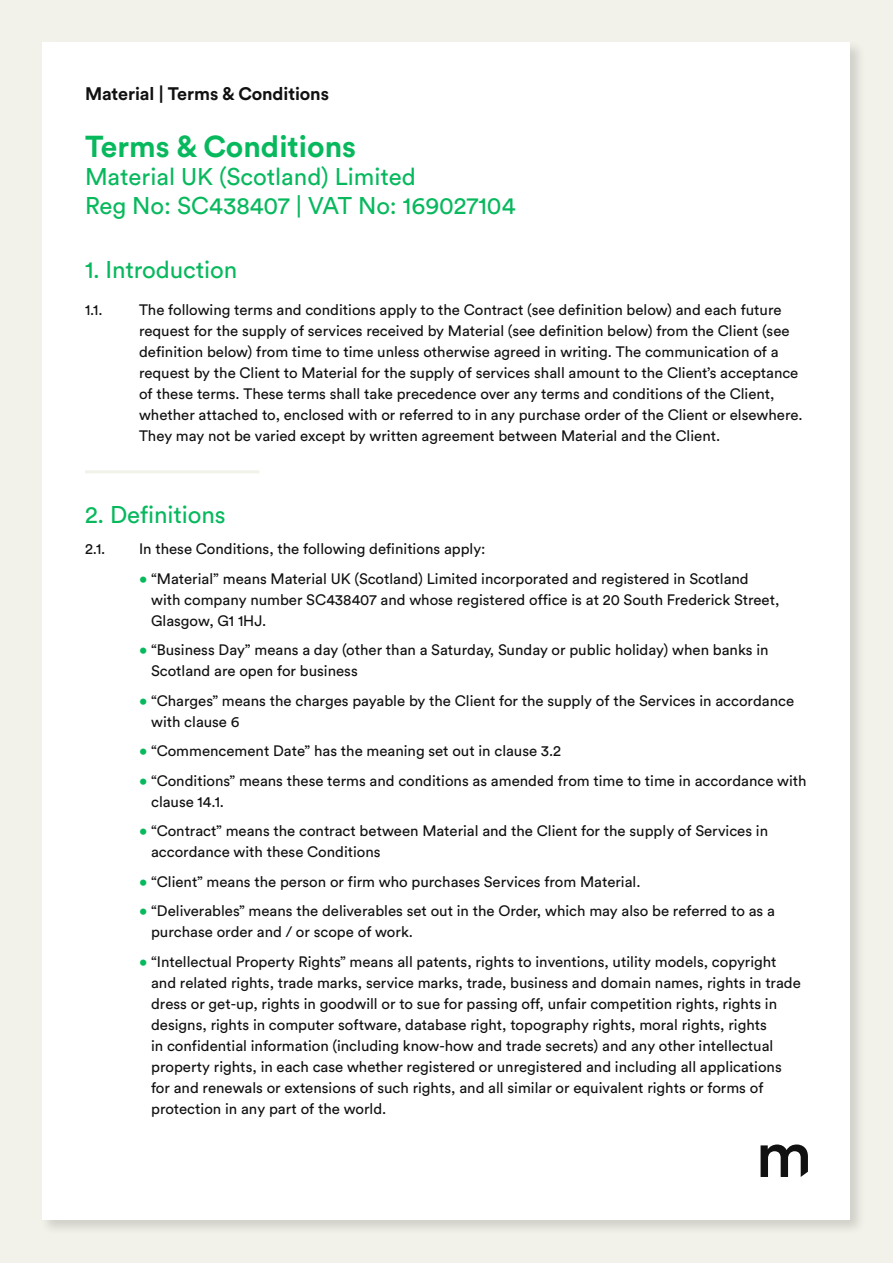
<style>
.page{position:relative;width:893px;height:1263px;background:#f2f2ea}
.page>*{position:absolute;margin:0;border:0;box-sizing:border-box;transform-origin:0 0}
.t1{font:700 30px "Circular Std";color:#07b85d}
.t2{font:24px "Circular Std";letter-spacing:-.005em;color:#07b85d}
.t3{font:700 18px "Circular Std";letter-spacing:-.005em;color:#111}
.t4{font:15px/21px "Circular Std";color:#111}
.s1{color:#07b85d}
</style>
<div class="page">
<div style="left:40px;top:40px;width:826px;height:1196px;background:#111;opacity:.15"></div>
<div style="left:43px;top:43px;width:807px;height:1177px;background:#fff"></div>
<svg style="left:761px;top:1144px;width:47px;height:33px"></svg>
<hr style="left:85px;top:470px;width:174px;height:3px;background:#f2f2ea">
<p class="t3" style="left:85px;top:82px;width:245px">Material | Terms &amp; Conditions</p>
<p class="t1" style="left:85px;top:127px;width:272px">Terms &amp; Conditions</p>
<p class="t2" style="left:85px;top:162px;width:333px">Material UK (Scotland) Limited</p>
<p class="t2" style="left:85px;top:191px;width:432px">Reg No: SC438407 | VAT No: 169027104</p>
<p class="t2" style="left:85px;top:255px;width:154px">1. Introduction</p>
<p class="t4" style="left:85px;top:299px;width:19px">1.1.</p>
<p class="t4" style="left:139px;top:299px;width:665px">The following terms and conditions apply to the Contract (see definition below) and each future request for the supply of services received by Material (see definition below) from the Client (see definition below) from time to time unless otherwise agreed in writing. The communication of a request by the Client to Material for the supply of services shall amount to the Client’s acceptance of these terms. These terms shall take precedence over any terms and conditions of the Client, whether attached to, enclosed with or referred to in any purchase order of the Client or elsewhere.<br>They may not be varied except by written agreement between Material and the Client.</p>
<p class="t2" style="left:85px;top:500px;width:142px">2. Definitions</p>
<p class="t4" style="left:85px;top:538px;width:22px">2.1.</p>
<p class="t4" style="left:139px;top:538px;width:348px">In these Conditions, the following definitions apply:</p>
<p class="t4" style="left:151px;top:568px;width:630px;text-indent:-12px"><span class="s1">•</span> “Material” means Material UK (Scotland) Limited incorporated and registered in Scotland with company number SC438407 and whose registered office is at 20 South Frederick Street,<br>Glasgow, G1 1HJ.</p>
<p class="t4" style="left:151px;top:639px;width:619px;text-indent:-12px"><span class="s1">•</span> “Business Day” means a day (other than a Saturday, Sunday or public holiday) when banks in<br>Scotland are open for business</p>
<p class="t4" style="left:151px;top:690px;width:644px;text-indent:-12px"><span class="s1">•</span> “Charges” means the charges payable by the Client for the supply of the Services in accordance with clause 6</p>
<p class="t4" style="left:139px;top:740px;width:424px"><span class="s1">•</span> “Commencement Date” has the meaning set out in clause 3.2</p>
<p class="t4" style="left:151px;top:770px;width:657px;text-indent:-12px"><span class="s1">•</span> “Conditions” means these terms and conditions as amended from time to time in accordance with clause 14.1.</p>
<p class="t4" style="left:151px;top:820px;width:618px;text-indent:-12px"><span class="s1">•</span> “Contract” means the contract between Material and the Client for the supply of Services in accordance with these Conditions</p>
<p class="t4" style="left:139px;top:871px;width:503px"><span class="s1">•</span> “Client” means the person or firm who purchases Services from Material.</p>
<p class="t4" style="left:151px;top:900px;width:625px;text-indent:-12px"><span class="s1">•</span> “Deliverables” means the deliverables set out in the Order, which may also be referred to as a purchase order and / or scope of work.</p>
<p class="t4" style="left:151px;top:951px;width:651px;text-indent:-12px"><span class="s1">•</span> “Intellectual Property Rights” means all patents, rights to inventions, utility models, copyright and related rights, trade marks, service marks, trade, business and domain names, rights in trade dress or get-up, rights in goodwill or to sue for passing off, unfair competition rights, rights in designs, rights in computer software, database right, topography rights, moral rights, rights<br>in confidential information (including know-how and trade secrets) and any other intellectual property rights, in each case whether registered or unregistered and including all applications for and renewals or extensions of such rights, and all similar or equivalent rights or forms of protection in any part of the world.</p>
</div>
